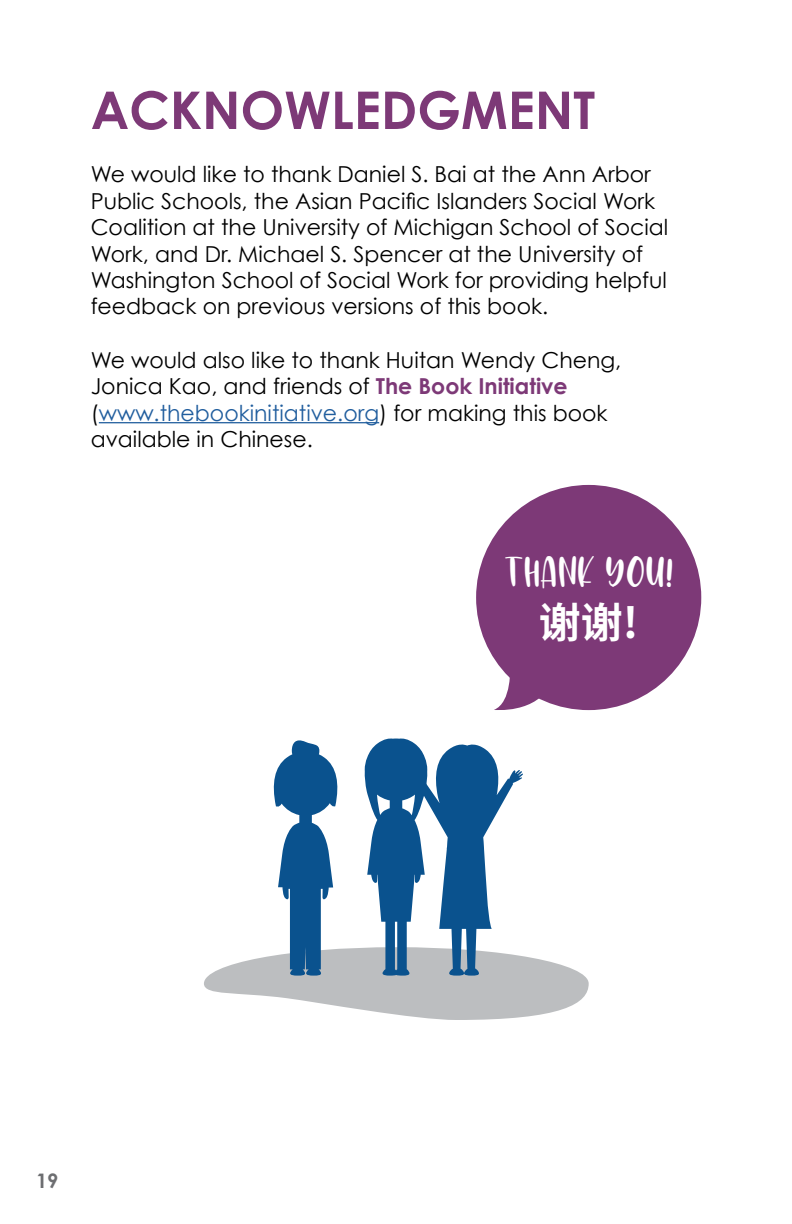
<style>
.page{position:relative;width:792px;height:1224px;background:#fff}
.page>*{position:absolute;margin:0;border:0;box-sizing:border-box;transform-origin:0 0}
.t1{font:700 52px "Century Gothic";color:#7d3977}
.t2{font:44px "Avocado Creamy";color:#fff}
.t3{font:700 42px "Source Han Sans CN";color:#fff}
.t4{font:22px/26.4px "Century Gothic";color:#000}
.t5{font:700 20px "Century Gothic";color:#6d6e71}
.s1{font-weight:700;color:#7d3977}
.s2{color:#215e9e}
.s3{font-family:"Source Han Sans TW"}
</style>
<div class="page">
<hr style="left:99px;top:422px;width:280px;height:1px;background:#215e9e">
<div style="left:476px;top:485px;width:225px;height:225px;background:#7d3977;border-radius:50%"></div>
<svg style="left:494px;top:666px;width:58px;height:44px"></svg>
<svg style="left:204px;top:738px;width:385px;height:282px"></svg>
<h1 class="t1" style="left:91px;top:77px;width:506px">ACKNOWLEDGMENT</h1>
<p class="t4" style="left:91px;top:161px;width:579px">We would like to thank Daniel S. Bai at the Ann Arbor Public Schools, the Asian Pacific Islanders Social Work Coalition at the University of Michigan School of Social Work, and Dr. Michael S. Spencer at the University of Washington School of Social Work for providing helpful feedback on previous versions of this book.</p>
<p class="t4" style="left:91px;top:346px;width:532px">We would also like to thank Huitan Wendy Cheng, Jonica Kao, and friends of <span class="s1">The Book Initiative </span>(<span class="s2">www.thebookinitiative.org</span>) for making this book available in Chinese.</p>
<h2 class="t2" style="left:504px;top:545px;width:171px">Thank YOU!</h2>
<h3 class="t3" style="left:539px;top:599px;width:101px">谢谢<span class="s3">!</span></h3>
<p class="t5" style="left:36px;top:1168px;width:24px">19</p>
</div>
